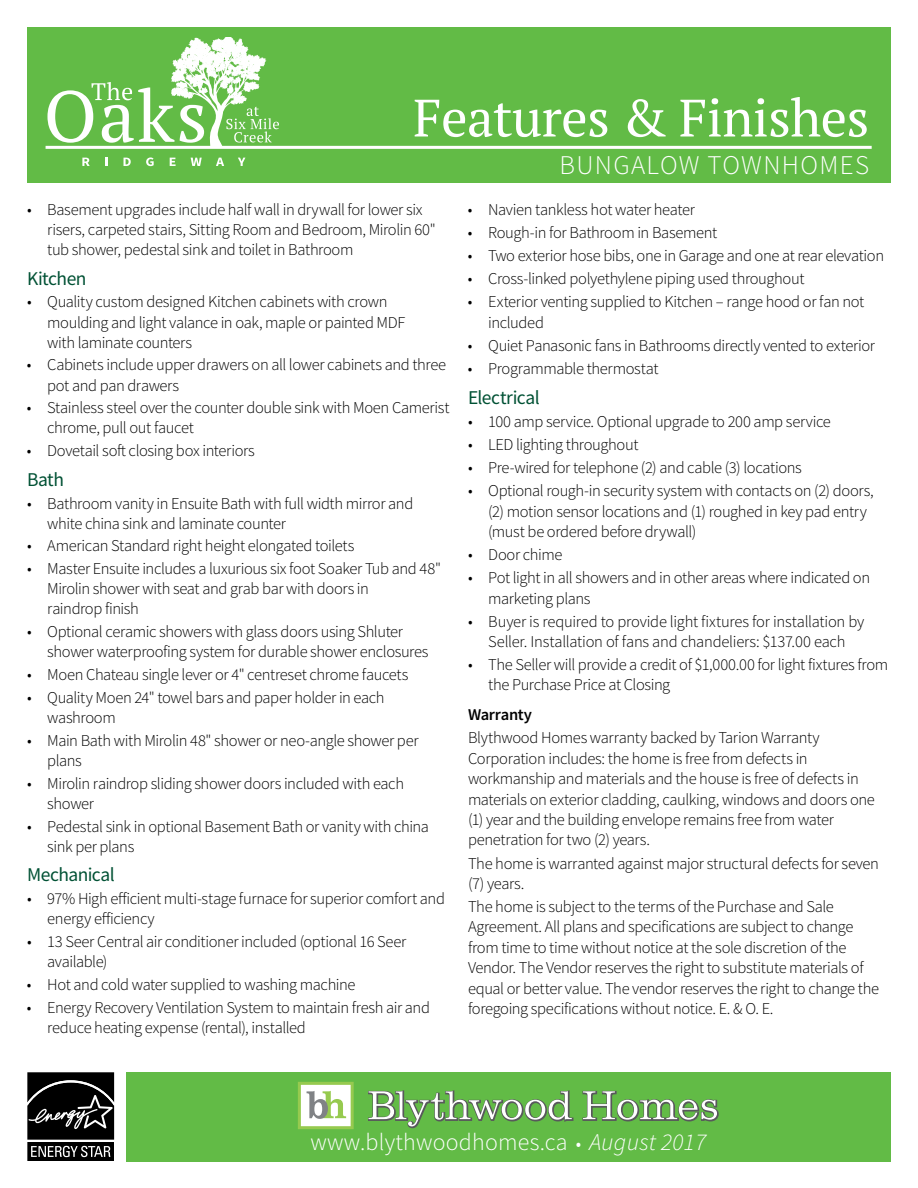
<style>
.page{position:relative;width:918px;height:1188px;background:#fff}
.page>*{position:absolute;margin:0;border:0;box-sizing:border-box;transform-origin:0 0}
.t1{font:52.5px "PT Serif";letter-spacing:-.01em;color:#fff}
.t2{font:300 27px "Source Sans Pro";letter-spacing:.05em;color:#fff}
.t3{font:300 24px "Source Sans Pro";letter-spacing:.01em;color:#fff}
.t4{font:19.5px "Source Sans Pro";letter-spacing:-.025em;color:#005134}
.t5{font:300 16.5px/20.4px "Source Sans Pro";letter-spacing:-.025em;color:#000}
.t6{font:600 16.5px "Source Sans Pro";letter-spacing:-.02em;color:#000}
.s1{font-size:19.5px}
.s2{font-style:italic}
</style>
<div class="page">
<div style="left:27px;top:27px;width:864px;height:155px;background:#62bb46"></div>
<div style="left:126px;top:1072px;width:765px;height:89px;background:#62bb46"></div>
<svg style="left:298px;top:1082px;width:56px;height:47px;background:#cfe0ba"></svg>
<svg style="left:368px;top:1090px;width:206px;height:39px"></svg>
<svg style="left:582px;top:1091px;width:137px;height:31px"></svg>
<svg style="left:27px;top:1072px;width:88px;height:89px;background:#2e2e2e"></svg>
<svg style="left:46px;top:38px;width:826px;height:111px"></svg>
<svg style="left:82px;top:158px;width:8px;height:8px"></svg>
<svg style="left:105px;top:158px;width:2px;height:8px"></svg>
<svg style="left:124px;top:158px;width:7px;height:8px"></svg>
<svg style="left:146px;top:157px;width:8px;height:9px"></svg>
<svg style="left:170px;top:158px;width:6px;height:8px"></svg>
<svg style="left:191px;top:158px;width:11px;height:8px"></svg>
<svg style="left:216px;top:158px;width:8px;height:8px"></svg>
<svg style="left:238px;top:158px;width:7px;height:8px"></svg>
<svg style="left:180px;top:105px;width:24px;height:38px"></svg>
<svg style="left:47px;top:82px;width:127px;height:61px"></svg>
<svg style="left:226px;top:107px;width:53px;height:36px"></svg>
<h1 class="t1" style="left:413px;top:84px;width:458px">Features &amp; Finishes</h1>
<h2 class="t2" style="left:559px;top:149px;width:311px">BUNGALOW TOWNHOMES</h2>
<p class="t5" style="left:47px;top:199px;width:390px;text-indent:-20px">• Basement upgrades include half wall in drywall for lower six risers, carpeted stairs, Sitting Room and Bedroom, Mirolin 60" tub shower, pedestal sink and toilet in Bathroom</p>
<p class="t4" style="left:27px;top:266px;width:61px">Kitchen</p>
<p class="t5" style="left:47px;top:292px;width:360px;text-indent:-20px">• Quality custom designed Kitchen cabinets with crown moulding and light valance in oak, maple or painted MDF with laminate counters</p>
<p class="t5" style="left:47px;top:355px;width:400px;text-indent:-20px">• Cabinets include upper drawers on all lower cabinets and three pot and pan drawers</p>
<p class="t5" style="left:47px;top:398px;width:404px;text-indent:-20px">• Stainless steel over the counter double sink with Moen Camerist chrome, pull out faucet</p>
<p class="t5" style="left:27px;top:441px;width:230px">• Dovetail soft closing box interiors</p>
<p class="t4" style="left:27px;top:467px;width:39px">Bath</p>
<p class="t5" style="left:47px;top:493px;width:368px;text-indent:-20px">• Bathroom vanity in Ensuite Bath with full width mirror and white china sink and laminate counter</p>
<p class="t5" style="left:27px;top:536px;width:329px">• American Standard right height elongated toilets</p>
<p class="t5" style="left:47px;top:559px;width:395px;text-indent:-20px">• Master Ensuite includes a luxurious six foot Soaker Tub and 48"<br>Mirolin shower with seat and grab bar with doors in<br>raindrop finish</p>
<p class="t5" style="left:47px;top:622px;width:383px;text-indent:-20px">• Optional ceramic showers with glass doors using Shluter shower waterproofing system for durable shower enclosures</p>
<p class="t5" style="left:27px;top:665px;width:383px">• Moen Chateau single lever or 4" centreset chrome faucets</p>
<p class="t5" style="left:47px;top:687px;width:339px;text-indent:-20px">• Quality Moen 24" towel bars and paper holder in each washroom</p>
<p class="t5" style="left:47px;top:730px;width:373px;text-indent:-20px">• Main Bath with Mirolin 48" shower or neo-angle shower per plans</p>
<p class="t5" style="left:47px;top:773px;width:358px;text-indent:-20px">• Mirolin raindrop sliding shower doors included with each shower</p>
<p class="t5" style="left:47px;top:816px;width:383px;text-indent:-20px">• Pedestal sink in optional Basement Bath or vanity with china sink per plans</p>
<p class="t4" style="left:27px;top:862px;width:89px">Mechanical</p>
<p class="t5" style="left:47px;top:889px;width:399px;text-indent:-20px">• 97% High efficient multi-stage furnace for superior comfort and energy efficiency</p>
<p class="t5" style="left:47px;top:932px;width:361px;text-indent:-20px">• 13 Seer Central air conditioner included (optional 16 Seer available)</p>
<p class="t5" style="left:27px;top:974px;width:330px">• Hot and cold water supplied to washing machine</p>
<p class="t5" style="left:47px;top:997px;width:384px;text-indent:-20px">• Energy Recovery Ventilation System to maintain fresh air and reduce heating expense (rental), installed</p>
<p class="t5" style="left:468px;top:199px;width:228px">• Navien tankless hot water heater</p>
<p class="t5" style="left:468px;top:222px;width:251px">• Rough-in for Bathroom in Basement</p>
<p class="t5" style="left:468px;top:245px;width:418px">• Two exterior hose bibs, one in Garage and one at rear elevation</p>
<p class="t5" style="left:468px;top:269px;width:338px">• Cross-linked polyethylene piping used throughout</p>
<p class="t5" style="left:488px;top:292px;width:378px;text-indent:-20px">• Exterior venting supplied to Kitchen – range hood or fan not included</p>
<p class="t5" style="left:468px;top:335px;width:409px">• Quiet Panasonic fans in Bathrooms directly vented to exterior</p>
<p class="t5" style="left:468px;top:358px;width:192px">• Programmable thermostat</p>
<p class="t4" style="left:468px;top:385px;width:73px">Electrical</p>
<p class="t5" style="left:468px;top:411px;width:364px">• 100 amp service. Optional upgrade to 200 amp service</p>
<p class="t5" style="left:468px;top:434px;width:172px">• LED lighting throughout</p>
<p class="t5" style="left:468px;top:457px;width:335px">• Pre-wired for telephone (2) and cable (3) locations</p>
<p class="t5" style="left:488px;top:480px;width:387px;text-indent:-20px">• Optional rough-in security system with contacts on (2) doors, (2) motion sensor locations and (1) roughed in key pad entry (must be ordered before drywall)</p>
<p class="t5" style="left:468px;top:544px;width:96px">• Door chime</p>
<p class="t5" style="left:488px;top:567px;width:383px;text-indent:-20px">• Pot light in all showers and in other areas where indicated on marketing plans</p>
<p class="t5" style="left:468px;top:611px;width:398px;text-align:center">• Buyer is required to provide light fixtures for installation by<br>Seller. Installation of fans and chandeliers: $137.00 each</p>
<p class="t5" style="left:488px;top:654px;width:401px;text-indent:-20px">• The Seller will provide a credit of $1,000.00 for light fixtures from the Purchase Price at Closing</p>
<p class="t6" style="left:468px;top:704px;width:66px">Warranty</p>
<p class="t5" style="left:468px;top:728px;width:408px">Blythwood Homes warranty backed by Tarion Warranty Corporation includes: the home is free from defects in workmanship and materials and the house is free of defects in materials on exterior cladding, caulking, windows and doors one (1) year and the building envelope remains free from water penetration for two (2) years.</p>
<p class="t5" style="left:468px;top:853px;width:413px">The home is warranted against major structural defects for seven (7) years.</p>
<p class="t5" style="left:468px;top:896px;width:413px">The home is subject to the terms of the Purchase and Sale Agreement. All plans and specifications are subject to change from time to time without notice at the sole discretion of the Vendor. The Vendor reserves the right to substitute materials of equal or better value. The vendor reserves the right to change the foregoing specifications without notice. E. &amp; O. E.</p>
<h3 class="t3" style="left:310px;top:1128px;width:397px">www.blythwoodhomes.ca <span class="s1">•</span> <span class="s2">August 2017</span></h3>
</div>
